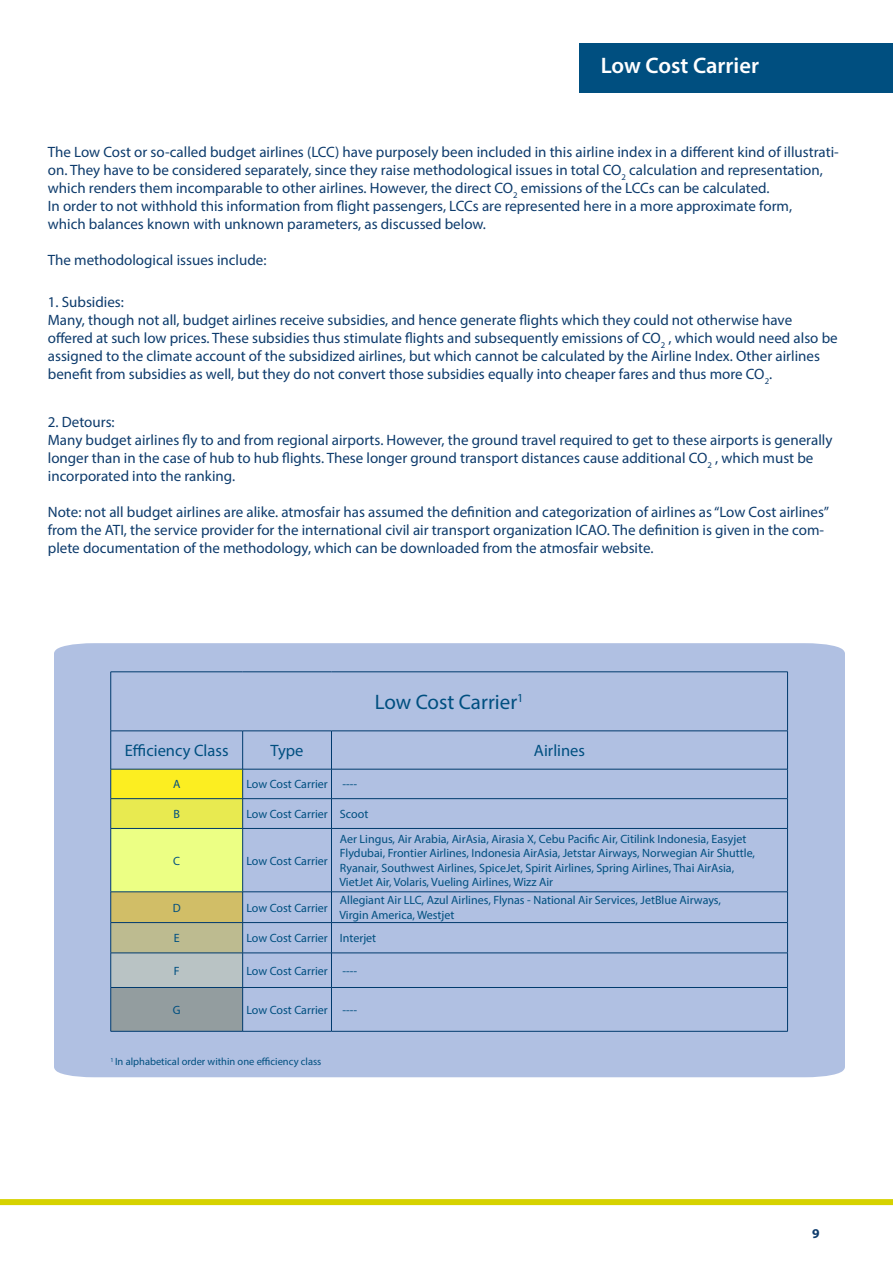
<style>
.page{position:relative;width:893px;height:1263px;background:#fff}
.page>*{position:absolute;margin:0;border:0;box-sizing:border-box;transform-origin:0 0}
.t1{font:600 22.5px "Myriad Pro";color:#fff}
.t2{font:21px "Myriad Pro";color:#004f80}
.t3{font:16.5px "Myriad Pro";color:#004f80}
.t4{font:15px/18px "Myriad Pro";color:#0d3b6c}
.t5{font:700 13.5px "Myriad Pro";color:#0d3b6c}
.t6{font:12px "Myriad Pro";color:#004f80}
.t7{font:10.5px "Myriad Pro";color:#004f80}
</style>
<div class="page">
<div style="left:0;top:1199px;width:893px;height:6px;background:#d6d200"></div>
<div style="left:579px;top:43px;width:314px;height:49px;background:#004f80"></div>
<div style="left:54px;top:643px;width:791px;height:435px;background:#b0c0e2"></div>
<div style="left:111px;top:769px;width:132px;height:30px;background:#fcee21"></div>
<div style="left:111px;top:799px;width:132px;height:29px;background:#e8ea50"></div>
<div style="left:111px;top:828px;width:132px;height:64px;background:#ecff84"></div>
<div style="left:111px;top:892px;width:132px;height:30px;background:#d1be67"></div>
<div style="left:111px;top:922px;width:132px;height:31px;background:#bdbb90"></div>
<div style="left:111px;top:953px;width:132px;height:34px;background:#b9c3c4"></div>
<div style="left:111px;top:987px;width:132px;height:44px;background:#939d9f"></div>
<hr style="left:787px;top:672px;width:1px;height:59px;background:#003a6d">
<hr style="left:111px;top:671px;width:132px;height:1px;background:#003a6d">
<hr style="left:110px;top:672px;width:1px;height:59px;background:#003a6d">
<hr style="left:243px;top:671px;width:88px;height:1px;background:#003a6d">
<hr style="left:331px;top:671px;width:457px;height:1px;background:#003a6d">
<hr style="left:111px;top:731px;width:132px;height:1px;background:#003a6d">
<hr style="left:110px;top:731px;width:1px;height:38px;background:#003a6d">
<hr style="left:243px;top:731px;width:88px;height:1px;background:#003a6d">
<hr style="left:242px;top:731px;width:1px;height:38px;background:#003a6d">
<hr style="left:331px;top:731px;width:457px;height:1px;background:#003a6d">
<hr style="left:331px;top:731px;width:1px;height:38px;background:#003a6d">
<hr style="left:787px;top:731px;width:1px;height:38px;background:#003a6d">
<hr style="left:111px;top:769px;width:132px;height:1px;background:#003a6d">
<hr style="left:243px;top:769px;width:88px;height:1px;background:#003a6d">
<hr style="left:331px;top:769px;width:457px;height:1px;background:#003a6d">
<hr style="left:111px;top:798px;width:132px;height:1px;background:#003a6d">
<svg style="left:110px;top:769px;width:1px;height:59px"></svg>
<svg style="left:242px;top:769px;width:1px;height:59px"></svg>
<hr style="left:111px;top:828px;width:132px;height:1px;background:#003a6d">
<hr style="left:110px;top:829px;width:1px;height:63px;background:#003a6d">
<hr style="left:242px;top:829px;width:1px;height:63px;background:#003a6d">
<hr style="left:111px;top:891px;width:132px;height:1px;background:#003a6d">
<hr style="left:110px;top:892px;width:1px;height:30px;background:#003a6d">
<hr style="left:242px;top:892px;width:1px;height:30px;background:#003a6d">
<hr style="left:111px;top:922px;width:132px;height:1px;background:#003a6d">
<hr style="left:110px;top:923px;width:1px;height:30px;background:#003a6d">
<hr style="left:242px;top:923px;width:1px;height:30px;background:#003a6d">
<hr style="left:111px;top:953px;width:132px;height:1px;background:#003a6d">
<hr style="left:110px;top:953px;width:1px;height:34px;background:#003a6d">
<hr style="left:242px;top:953px;width:1px;height:34px;background:#003a6d">
<hr style="left:111px;top:987px;width:132px;height:1px;background:#003a6d">
<hr style="left:110px;top:988px;width:1px;height:43px;background:#003a6d">
<hr style="left:242px;top:988px;width:1px;height:43px;background:#003a6d">
<hr style="left:111px;top:1031px;width:132px;height:1px;background:#003a6d">
<hr style="left:243px;top:798px;width:88px;height:1px;background:#003a6d">
<hr style="left:331px;top:798px;width:457px;height:1px;background:#003a6d">
<svg style="left:331px;top:769px;width:1px;height:59px"></svg>
<svg style="left:787px;top:769px;width:1px;height:59px"></svg>
<hr style="left:243px;top:828px;width:88px;height:1px;background:#003a6d">
<hr style="left:331px;top:828px;width:457px;height:1px;background:#003a6d">
<hr style="left:331px;top:829px;width:1px;height:63px;background:#003a6d">
<hr style="left:787px;top:829px;width:1px;height:63px;background:#003a6d">
<hr style="left:243px;top:891px;width:88px;height:1px;background:#003a6d">
<hr style="left:331px;top:891px;width:457px;height:1px;background:#003a6d">
<hr style="left:331px;top:892px;width:1px;height:30px;background:#003a6d">
<hr style="left:787px;top:892px;width:1px;height:30px;background:#003a6d">
<hr style="left:243px;top:922px;width:88px;height:1px;background:#003a6d">
<hr style="left:331px;top:922px;width:457px;height:1px;background:#003a6d">
<hr style="left:331px;top:923px;width:1px;height:30px;background:#003a6d">
<hr style="left:787px;top:923px;width:1px;height:30px;background:#003a6d">
<hr style="left:243px;top:953px;width:88px;height:1px;background:#003a6d">
<hr style="left:331px;top:953px;width:457px;height:1px;background:#003a6d">
<hr style="left:331px;top:953px;width:1px;height:34px;background:#003a6d">
<hr style="left:787px;top:953px;width:1px;height:34px;background:#003a6d">
<hr style="left:243px;top:987px;width:88px;height:1px;background:#003a6d">
<hr style="left:331px;top:987px;width:457px;height:1px;background:#003a6d">
<hr style="left:331px;top:988px;width:1px;height:43px;background:#003a6d">
<hr style="left:787px;top:988px;width:1px;height:43px;background:#003a6d">
<hr style="left:243px;top:1031px;width:88px;height:1px;background:#003a6d">
<hr style="left:331px;top:1031px;width:457px;height:1px;background:#003a6d">
<p class="t1" style="left:601px;top:51px;width:160px">Low Cost Carrier</p>
<p class="t4" style="left:48px;top:143px;width:792px">The Low Cost or so-called budget airlines (LCC) have purposely been included in this airline index in a different kind of illustrati&shy;on. They have to be considered separately, since they raise methodological issues in total CO<sub>2</sub> calculation and representation,</p>
<p class="t4" style="left:48px;top:179px;width:723px">which renders them incomparable to other airlines. However, the direct CO<sub>2</sub> emissions of the LCCs can be calculated.</p>
<p class="t4" style="left:48px;top:197px;width:746px">In order to not withhold this information from flight passengers, LCCs are represented here in a more approximate form,</p>
<p class="t4" style="left:48px;top:215px;width:440px">which balances known with unknown parameters, as discussed below.</p>
<p class="t4" style="left:48px;top:251px;width:220px">The methodological issues include:</p>
<p class="t4" style="left:48px;top:293px;width:78px">1. Subsidies:</p>
<p class="t4" style="left:48px;top:311px;width:746px">Many, though not all, budget airlines receive subsidies, and hence generate flights which they could not otherwise have</p>
<p class="t4" style="left:48px;top:329px;width:791px">offered at such low prices. These subsidies thus stimulate flights and subsequently emissions of CO<sub>2</sub> , which would need also be assigned to the climate account of the subsidized airlines, but which cannot be calculated by the Airline Index. Other airlines</p>
<p class="t4" style="left:48px;top:365px;width:726px">benefit from subsidies as well, but they do not convert those subsidies equally into cheaper fares and thus more CO<sub>2</sub>.</p>
<p class="t4" style="left:48px;top:413px;width:68px">2. Detours:</p>
<p class="t4" style="left:48px;top:431px;width:786px">Many budget airlines fly to and from regional airports. However, the ground travel required to get to these airports is generally</p>
<p class="t4" style="left:48px;top:449px;width:767px">longer than in the case of hub to hub flights. These longer ground transport distances cause additional CO<sub>2</sub> , which must be</p>
<p class="t4" style="left:48px;top:467px;width:189px">incorporated into the ranking.</p>
<p class="t4" style="left:48px;top:503px;width:783px">Note: not all budget airlines are alike. atmosfair has assumed the definition and categorization of airlines as “Low Cost airlines”</p>
<p class="t4" style="left:48px;top:521px;width:778px">from the ATI, the service provider for the international civil air transport organization ICAO. The definition is given in the com&shy;plete documentation of the methodology, which can be downloaded from the atmosfair website.</p>
<p class="t2" style="left:375px;top:689px;width:150px">Low Cost Carrier<sup>1</sup></p>
<p class="t3" style="left:125px;top:740px;width:105px">Efficiency Class</p>
<p class="t3" style="left:271px;top:740px;width:34px">Type</p>
<p class="t3" style="left:534px;top:740px;width:53px">Airlines</p>
<p class="t6" style="left:173px;top:777px;width:9px">A</p>
<p class="t6" style="left:246px;top:777px;width:83px">Low Cost Carrier</p>
<p class="t6" style="left:342px;top:777px;width:16px">----</p>
<p class="t6" style="left:173px;top:807px;width:8px">B</p>
<p class="t6" style="left:246px;top:807px;width:83px">Low Cost Carrier</p>
<p class="t6" style="left:340px;top:807px;width:30px">Scoot</p>
<p class="t6" style="left:173px;top:853px;width:8px">C</p>
<p class="t6" style="left:246px;top:853px;width:83px">Low Cost Carrier</p>
<p class="t6" style="left:340px;top:832px;width:408px">Aer Lingus, Air Arabia, AirAsia, Airasia X, Cebu Pacific Air, Citilink Indonesia, Easyjet</p>
<p class="t6" style="left:340px;top:846px;width:417px">Flydubai, Frontier Airlines, Indonesia AirAsia, Jetstar Airways, Norwegian Air Shuttle,</p>
<p class="t6" style="left:340px;top:860px;width:396px">Ryanair, Southwest Airlines, SpiceJet, Spirit Airlines, Spring Airlines, Thai AirAsia,</p>
<p class="t6" style="left:339px;top:875px;width:215px">VietJet Air, Volaris, Vueling Airlines, Wizz Air</p>
<p class="t6" style="left:173px;top:900px;width:9px">D</p>
<p class="t6" style="left:246px;top:900px;width:83px">Low Cost Carrier</p>
<p class="t6" style="left:340px;top:893px;width:383px">Allegiant Air LLC, Azul Airlines, Flynas - National Air Services, JetBlue Airways,</p>
<p class="t6" style="left:339px;top:907px;width:117px">Virgin America, Westjet</p>
<p class="t6" style="left:174px;top:931px;width:7px">E</p>
<p class="t6" style="left:246px;top:931px;width:83px">Low Cost Carrier</p>
<p class="t6" style="left:340px;top:931px;width:38px">Interjet</p>
<p class="t6" style="left:174px;top:963px;width:7px">F</p>
<p class="t6" style="left:246px;top:963px;width:83px">Low Cost Carrier</p>
<p class="t6" style="left:342px;top:963px;width:16px">----</p>
<p class="t6" style="left:173px;top:1002px;width:9px">G</p>
<p class="t6" style="left:246px;top:1002px;width:83px">Low Cost Carrier</p>
<p class="t6" style="left:342px;top:1002px;width:16px">----</p>
<p class="t7" style="left:111px;top:1055px;width:212px"><sup>1</sup> In alphabetical order within one efficiency class</p>
<p class="t5" style="left:812px;top:1224px;width:9px">9</p>
</div>
